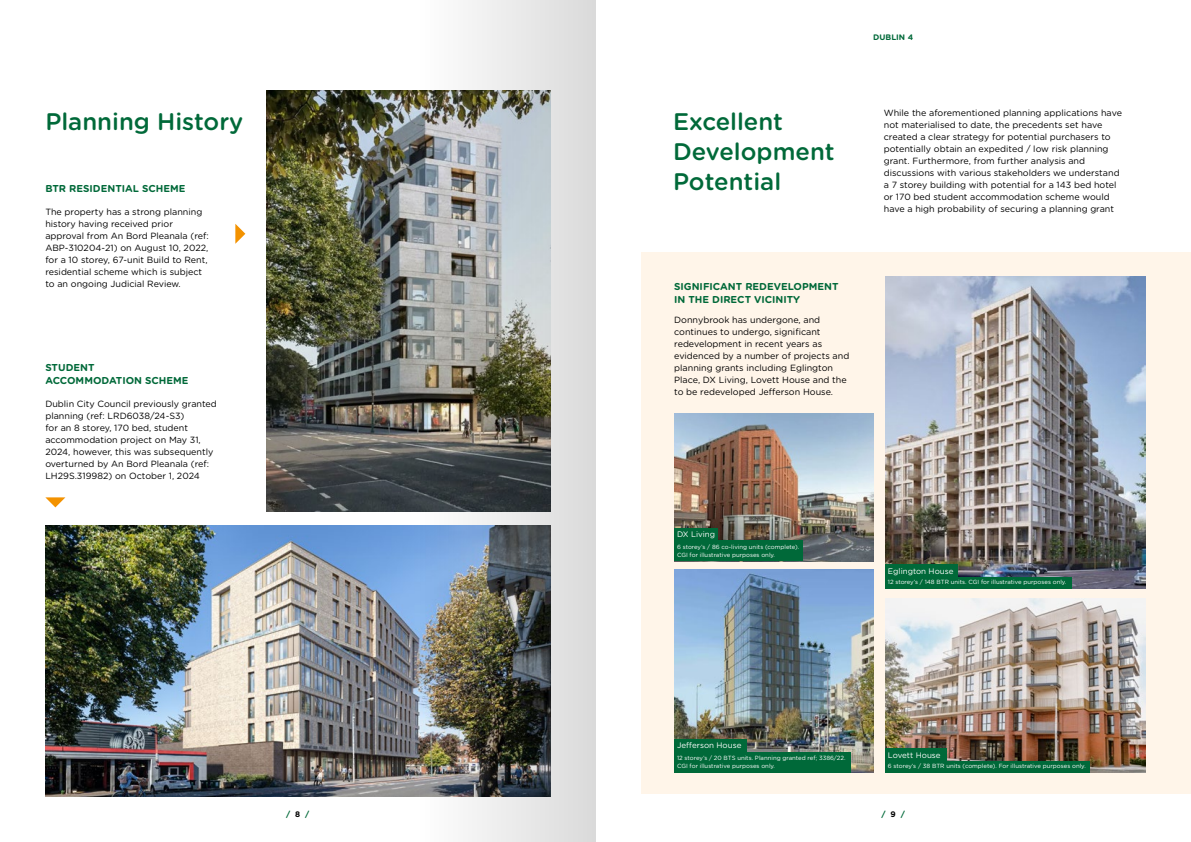
<style>
.page{position:relative;width:1191px;height:842px;background:#fff}
.page>*{position:absolute;margin:0;border:0;box-sizing:border-box;transform-origin:0 0}
.t1{font:500 24px/30px "Gotham Rounded";color:#006939}
.t2{font:700 10px/13px "Gotham Rounded";color:#006939}
.t3{font:9px/12px "Gotham Rounded";color:#000}
.t4{font:8px "Gotham Rounded";color:#fff}
.t5{font:700 8px "Gotham Rounded";color:#006939}
.t6{font:6px/8px "Gotham Rounded";color:#fff}
.s1{color:#000}
</style>
<div class="page">
<div style="left:642px;top:252px;width:549px;height:542px;background:#fff5e9"></div>
<img style="left:267px;top:91px;width:147px;height:421px">
<img style="left:45px;top:526px;width:369px;height:271px">
<img style="left:674px;top:414px;width:199px;height:147px">
<img style="left:885px;top:276px;width:260px;height:312px">
<img style="left:674px;top:569px;width:200px;height:203px">
<img style="left:885px;top:599px;width:260px;height:173px">
<svg style="left:235px;top:224px;width:10px;height:20px"></svg>
<svg style="left:45px;top:497px;width:20px;height:10px"></svg>
<div style="left:885px;top:565px;width:72px;height:12px;background:#006939"></div>
<div style="left:885px;top:577px;width:186px;height:11px;background:#006939"></div>
<div style="left:885px;top:761px;width:204px;height:11px;background:#006939"></div>
<div style="left:674px;top:739px;width:72px;height:13px;background:#006939"></div>
<div style="left:674px;top:528px;width:44px;height:12px;background:#006939"></div>
<div style="left:674px;top:540px;width:129px;height:21px;background:#006939"></div>
<div style="left:674px;top:752px;width:176px;height:20px;background:#006939"></div>
<div style="left:885px;top:749px;width:61px;height:12px;background:#006939"></div>
<img style="left:414px;top:0;width:181px;height:842px">
<h1 class="t1" style="left:45px;top:105px;width:199px">Planning History</h1>
<p class="t2" style="left:45px;top:182px;width:142px">BTR RESIDENTIAL SCHEME</p>
<p class="t3" style="left:45px;top:206px;width:165px">The property has a strong planning history having received prior approval from An Bord Pleanala (ref:<br>ABP-310204-21) on August 10, 2022, for a 10 storey, 67-unit Build to Rent, residential scheme which is subject to an ongoing Judicial Review.</p>
<p class="t2" style="left:45px;top:360px;width:145px">STUDENT<br>ACCOMMODATION SCHEME</p>
<p class="t3" style="left:45px;top:398px;width:173px">Dublin City Council previously granted planning (ref: LRD6038/24-S3)<br>for an 8 storey, 170 bed, student accommodation project on May 31, 2024, however, this was subsequently overturned by An Bord Pleanala (ref:<br>LH29S.319982) on October 1, 2024</p>
<p class="t5" style="left:873px;top:32px;width:41px">DUBLIN 4</p>
<h1 class="t1" style="left:673px;top:105px;width:163px">Excellent<br>Development<br>Potential</h1>
<p class="t2" style="left:674px;top:279px;width:166px">SIGNIFICANT REDEVELOPMENT<br>IN THE DIRECT VICINITY</p>
<p class="t3" style="left:674px;top:313px;width:177px">Donnybrook has undergone, and continues to undergo, significant redevelopment in recent years as evidenced by a number of projects and planning grants including Eglington Place, DX Living, Lovett House and the to be redeveloped Jefferson House.</p>
<p class="t3" style="left:883px;top:107px;width:240px">While the aforementioned planning applications have not materialised to date, the precedents set have created a clear strategy for potential purchasers to potentially obtain an expedited / low risk planning grant. Furthermore, from further analysis and discussions with various stakeholders we understand a 7 storey building with potential for a 143 bed hotel or 170 bed student accommodation scheme would have a high probability of securing a planning grant</p>
<p class="t4" style="left:677px;top:528px;width:40px">DX Living</p>
<p class="t6" style="left:677px;top:542px;width:124px">6 storey’s / 86 co-living units (complete).<br>CGI for illustrative purposes only.</p>
<p class="t4" style="left:888px;top:565px;width:67px">Eglington House</p>
<p class="t6" style="left:888px;top:578px;width:180px">12 storey’s / 148 BTR units. CGI for illustrative purposes only.</p>
<p class="t4" style="left:677px;top:740px;width:66px">Jefferson House</p>
<p class="t6" style="left:677px;top:754px;width:170px">12 storey’s / 20 BTS units. Planning granted ref; 3386/22.<br>CGI for illustrative purposes only.</p>
<p class="t4" style="left:888px;top:749px;width:54px">Lovett House</p>
<p class="t6" style="left:888px;top:762px;width:199px">6 storey’s / 38 BTR units (complete). For illustrative purposes only.</p>
<p class="t5" style="left:286px;top:808px;width:25px">/ <span class="s1">8</span> /</p>
<p class="t5" style="left:881px;top:808px;width:25px">/ <span class="s1">9</span> /</p>
</div>
